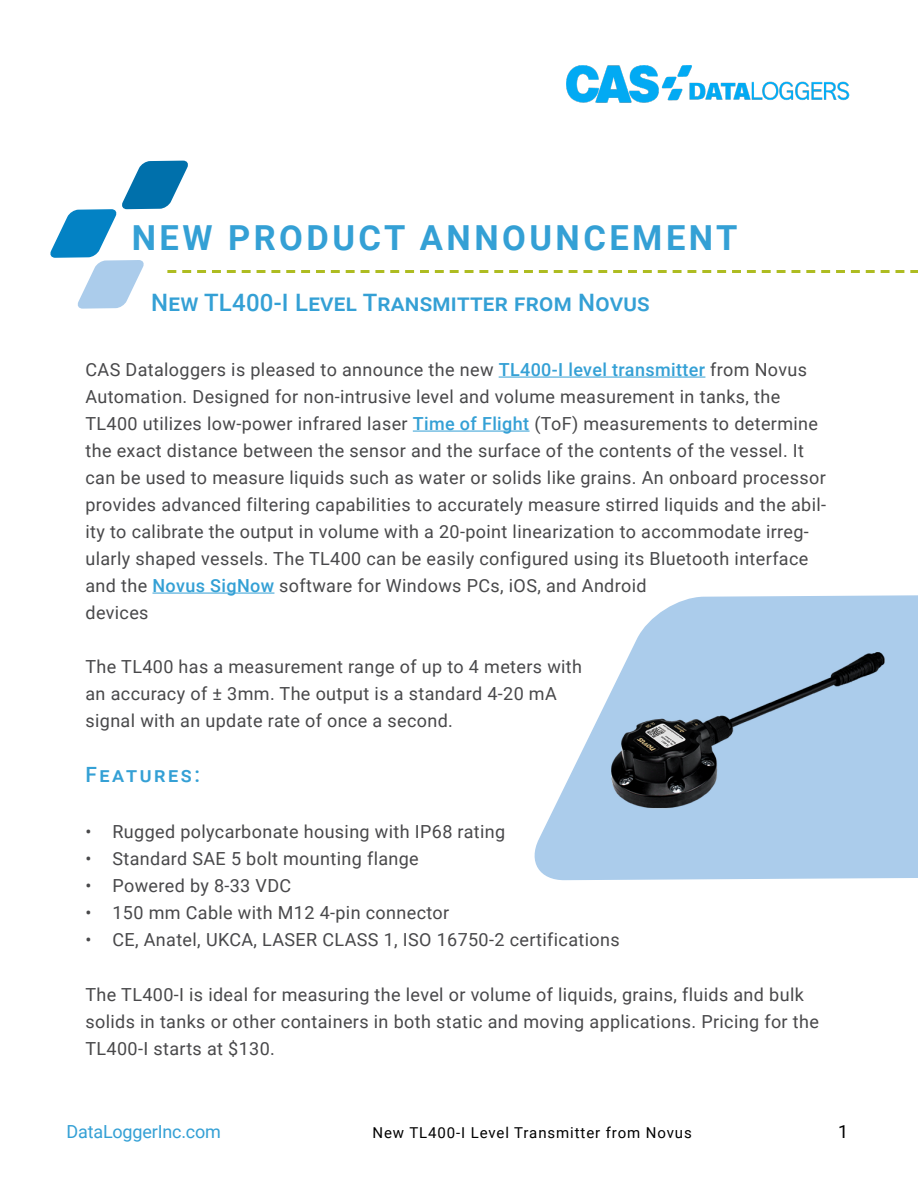
<style>
.page{position:relative;width:918px;height:1188px;background:#fff}
.page>*{position:absolute;margin:0;border:0;box-sizing:border-box;transform-origin:0 0}
.t1{font:700 34.5px "Roboto";letter-spacing:.1em;color:#34a0d5}
.t2{font:500 24px "Roboto";letter-spacing:.01em;color:#34a0d5}
.t3{font:500 21px "Roboto";color:#34a0d5}
.t4{font:18px/27px "Roboto";letter-spacing:.02em;color:#48484a}
.t5{font:18px "Roboto";letter-spacing:-.01em;color:#34a0d5}
.t6{font:18px "Roboto";color:#000}
.t7{font:15px "Roboto";letter-spacing:.06em;color:#000}
.s1{font-weight:500;color:#34a0d5}
</style>
<div class="page">
<img style="left:567px;top:66px;width:283px;height:37px">
<svg style="left:534px;top:595px;width:384px;height:285px"></svg>
<svg style="left:50px;top:161px;width:868px;height:148px"></svg>
<hr style="left:499px;top:377px;width:206px;height:1px;background:#34a0d5">
<hr style="left:413px;top:431px;width:117px;height:1px;background:#34a0d5">
<hr style="left:152px;top:593px;width:122px;height:1px;background:#34a0d5">
<img style="left:560px;top:595px;width:356px;height:286px">
<h1 class="t1" style="left:132px;top:214px;width:607px">NEW PRODUCT ANNOUNCEMENT</h1>
<h2 class="t2" style="left:151px;top:286px;width:500px">New TL400-I Level Transmitter from Novus</h2>
<p class="t4" style="left:86px;top:355px;width:742px">CAS Dataloggers is pleased to announce the new <span class="s1">TL400-I level transmitter</span> from Novus Automation. Designed for non-intrusive level and volume measurement in tanks, the TL400 utilizes low-power infrared laser <span class="s1">Time of Flight</span> (ToF) measurements to determine the exact distance between the sensor and the surface of the contents of the vessel. It can be used to measure liquids such as water or solids like grains. An onboard processor provides advanced filtering capabilities to accurately measure stirred liquids and the abil&shy;ity to calibrate the output in volume with a 20-point linearization to accommodate irreg&shy;ularly shaped vessels. The TL400 can be easily configured using its Bluetooth interface and the <span class="s1">Novus SigNow</span> software for Windows PCs, iOS, and Android<br>devices</p>
<p class="t4" style="left:86px;top:652px;width:498px">The TL400 has a measurement range of up to 4 meters with an accuracy of ± 3mm. The output is a standard 4-20 mA signal with an update rate of once a second.</p>
<p class="t3" style="left:86px;top:760px;width:116px">Features:</p>
<p class="t4" style="left:86px;top:817px;width:421px">• Rugged polycarbonate housing with IP68 rating</p>
<p class="t4" style="left:86px;top:844px;width:335px">• Standard SAE 5 bolt mounting flange</p>
<p class="t4" style="left:86px;top:871px;width:207px">• Powered by 8-33 VDC</p>
<p class="t4" style="left:86px;top:898px;width:365px">• 150 mm Cable with M12 4-pin connector</p>
<p class="t4" style="left:86px;top:925px;width:536px">• CE, Anatel, UKCA, LASER CLASS 1, ISO 16750-2 certifications</p>
<p class="t4" style="left:86px;top:981px;width:735px">The TL400-I is ideal for measuring the level or volume of liquids, grains, fluids and bulk solids in tanks or other containers in both static and moving applications. Pricing for the<br>TL400-I starts at $130.</p>
<p class="t5" style="left:66px;top:1119px;width:156px">DataLoggerInc.com</p>
<p class="t7" style="left:372px;top:1122px;width:321px">New TL400-I Level Transmitter from Novus</p>
<p class="t6" style="left:838px;top:1119px;width:12px">1</p>
</div>
